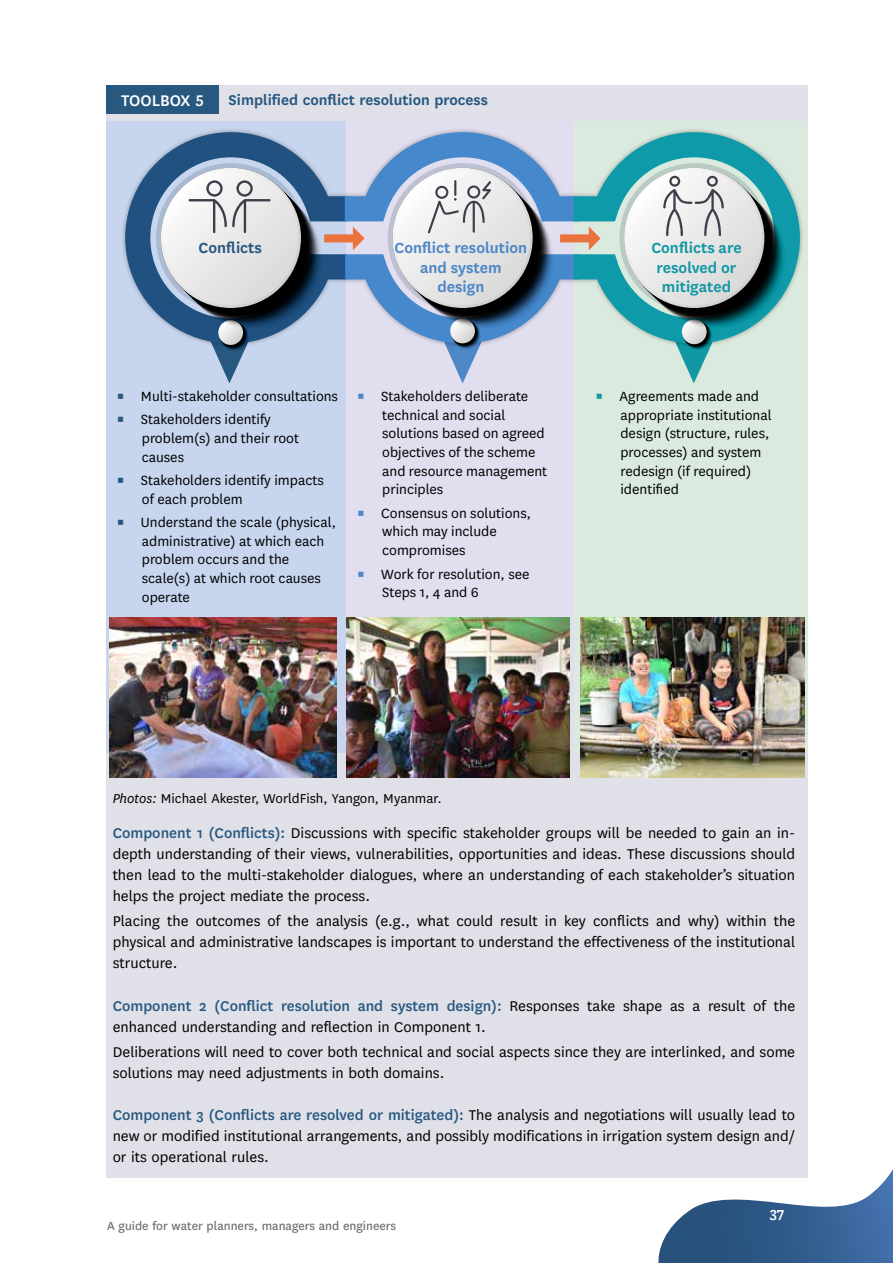
<style>
.page{position:relative;width:893px;height:1263px;background:#fff}
.page>*{position:absolute;margin:0;border:0;box-sizing:border-box;transform-origin:0 0}
.t1{font:500 18px "National";color:#fff}
.t2{font:600 17.1px/19.2px "National";color:#4d87c6;text-align:center}
.t3{font:600 17.1px/19.2px "National";color:#1198a4;text-align:center}
.t4{font:600 17.1px "National";color:#275880}
.t5{font:16.5px/21px "National";color:#000;text-align:justify}
.t6{font:600 16.5px "National";color:#275880}
.t7{font:500 16.5px "National";color:#fff}
.t8{font:15.6px/18.8px "National";color:#000}
.t9{font:15px "National";color:#000}
.t10{font:13.5px "National";color:#6d6e71}
.s1{color:#275880}
.s2{color:#4d87c6}
.s3{color:#1198a4}
.s4{font-style:italic}
.s5{font-weight:500;color:#275880}
</style>
<div class="page">
<svg style="left:658px;top:1169px;width:235px;height:94px"></svg>
<div style="left:106px;top:85px;width:702px;height:1093px;background:#e0e1e8"></div>
<div style="left:574px;top:122px;width:234px;height:631px;background:#dbeadf"></div>
<div style="left:340px;top:122px;width:234px;height:631px;background:#e0deef"></div>
<div style="left:106px;top:122px;width:239px;height:631px;background:#c7d6ee"></div>
<svg style="left:214px;top:349px;width:31px;height:34px"></svg>
<svg style="left:447px;top:349px;width:32px;height:34px"></svg>
<svg style="left:678px;top:349px;width:32px;height:34px"></svg>
<svg style="left:122px;top:127px;width:681px;height:222px"></svg>
<svg style="left:125px;top:132px;width:216px;height:211px"></svg>
<svg style="left:341px;top:132px;width:233px;height:211px"></svg>
<svg style="left:574px;top:132px;width:226px;height:211px"></svg>
<div style="left:221px;top:323px;width:28px;height:28px;background:#1c4d7c;border-radius:50%"></div>
<div style="left:221px;top:322px;width:28px;height:29px;background:#24557d;border-radius:50%"></div>
<svg style="left:220px;top:322px;width:29px;height:29px"></svg>
<svg style="left:220px;top:322px;width:28px;height:28px"></svg>
<svg style="left:220px;top:322px;width:27px;height:27px"></svg>
<svg style="left:220px;top:322px;width:27px;height:26px"></svg>
<div style="left:220px;top:322px;width:26px;height:26px;background:#01101c;border-radius:50%"></div>
<svg style="left:220px;top:321px;width:26px;height:26px"></svg>
<svg style="left:219px;top:321px;width:26px;height:26px"></svg>
<svg style="left:219px;top:321px;width:25px;height:25px"></svg>
<svg style="left:219px;top:321px;width:25px;height:24px"></svg>
<svg style="left:218px;top:320px;width:25px;height:25px"></svg>
<svg style="left:452px;top:321px;width:29px;height:28px"></svg>
<svg style="left:452px;top:321px;width:28px;height:28px"></svg>
<div style="left:452px;top:321px;width:28px;height:27px;background:#3a78ba;border-radius:50%"></div>
<svg style="left:452px;top:320px;width:28px;height:28px"></svg>
<svg style="left:452px;top:320px;width:27px;height:28px"></svg>
<svg style="left:452px;top:320px;width:27px;height:27px"></svg>
<svg style="left:452px;top:320px;width:26px;height:27px"></svg>
<svg style="left:452px;top:320px;width:26px;height:26px"></svg>
<svg style="left:451px;top:320px;width:26px;height:26px"></svg>
<svg style="left:451px;top:320px;width:26px;height:25px"></svg>
<svg style="left:451px;top:319px;width:25px;height:25px"></svg>
<svg style="left:451px;top:319px;width:24px;height:25px"></svg>
<svg style="left:450px;top:319px;width:25px;height:24px"></svg>
<svg style="left:684px;top:322px;width:29px;height:28px"></svg>
<svg style="left:684px;top:322px;width:28px;height:28px"></svg>
<svg style="left:684px;top:322px;width:28px;height:27px"></svg>
<svg style="left:684px;top:321px;width:27px;height:28px"></svg>
<svg style="left:684px;top:321px;width:27px;height:27px"></svg>
<svg style="left:683px;top:321px;width:27px;height:27px"></svg>
<svg style="left:683px;top:321px;width:27px;height:26px"></svg>
<svg style="left:683px;top:321px;width:26px;height:26px"></svg>
<svg style="left:683px;top:321px;width:26px;height:25px"></svg>
<svg style="left:683px;top:320px;width:25px;height:25px"></svg>
<svg style="left:682px;top:319px;width:25px;height:25px"></svg>
<svg style="left:619px;top:163px;width:150px;height:150px"></svg>
<svg style="left:388px;top:163px;width:149px;height:150px"></svg>
<svg style="left:156px;top:163px;width:150px;height:150px;background:#b6bdc5"></svg>
<svg style="left:324px;top:227px;width:41px;height:23px"></svg>
<svg style="left:560px;top:227px;width:41px;height:23px"></svg>
<img style="left:109px;top:618px;width:227px;height:159px">
<img style="left:347px;top:618px;width:223px;height:159px">
<img style="left:581px;top:618px;width:223px;height:159px">
<div style="left:106px;top:85px;width:113px;height:28px;background:#275880"></div>
<p class="t1" style="left:121px;top:88px;width:84px">TOOLBOX 5</p>
<p class="t6" style="left:229px;top:88px;width:261px">Simplified conflict resolution process</p>
<p class="t4" style="left:199px;top:236px;width:65px">Conflicts</p>
<p class="t2" style="left:395px;top:237px;width:134px">Conflict resolution and system design</p>
<p class="t8" style="left:117px;top:386px;width:223px"><span class="s1">▪</span> Multi-stakeholder consultations</p>
<p class="t8" style="left:142px;top:409px;width:159px;text-indent:-25px"><span class="s1">▪</span> Stakeholders identify problem(s) and their root causes</p>
<p class="t8" style="left:142px;top:470px;width:183px;text-indent:-25px"><span class="s1">▪</span> Stakeholders identify impacts of each problem</p>
<p class="t8" style="left:142px;top:512px;width:196px;text-indent:-25px"><span class="s1">▪</span> Understand the scale (physical, administrative) at which each problem occurs and the scale(s) at which root causes operate</p>
<p class="t8" style="left:382px;top:386px;width:167px;text-indent:-25px"><span class="s2">▪</span> Stakeholders deliberate technical and social solutions based on agreed objectives of the scheme and resource management principles</p>
<p class="t8" style="left:382px;top:503px;width:150px;text-indent:-25px"><span class="s2">▪</span> Consensus on solutions, which may include compromises</p>
<p class="t8" style="left:382px;top:564px;width:149px;text-indent:-25px"><span class="s2">▪</span> Work for resolution, see<br>Steps 1, 4 and 6</p>
<p class="t3" style="left:651px;top:237px;width:92px">Conflicts are resolved or mitigated</p>
<p class="t8" style="left:620px;top:386px;width:153px;text-indent:-25px"><span class="s3">▪</span> Agreements made and appropriate institutional design (structure, rules, processes) and system redesign (if required) identified</p>
<p class="t9" style="left:113px;top:788px;width:330px"><span class="s4">Photos:</span> Michael Akester, WorldFish, Yangon, Myanmar.</p>
<p class="t5" style="left:113px;top:822px;width:684px"><span class="s5">Component 1 (Conflicts):</span> Discussions with specific stakeholder groups will be needed to gain an in&shy;depth understanding of their views, vulnerabilities, opportunities and ideas. These discussions should then lead to the multi-stakeholder dialogues, where an understanding of each stakeholder’s situation helps the project mediate the process.</p>
<p class="t5" style="left:113px;top:910px;width:684px">Placing the outcomes of the analysis (e.g., what could result in key conflicts and why) within the physical and administrative landscapes is important to understand the effectiveness of the institutional structure.</p>
<p class="t5" style="left:113px;top:994px;width:684px"><span class="s5">Component 2 (Conflict resolution and system design):</span> Responses take shape as a result of the enhanced understanding and reflection in Component 1.</p>
<p class="t5" style="left:113px;top:1041px;width:684px">Deliberations will need to cover both technical and social aspects since they are interlinked, and some solutions may need adjustments in both domains.</p>
<p class="t5" style="left:113px;top:1104px;width:684px"><span class="s5">Component 3 (Conflicts are resolved or mitigated):</span> The analysis and negotiations will usually lead to new or modified institutional arrangements, and possibly modifications in irrigation system design and/ or its operational rules.</p>
<p class="t10" style="left:107px;top:1217px;width:290px">A guide for water planners, managers and engineers</p>
<p class="t7" style="left:770px;top:1202px;width:17px">37</p>
</div>
